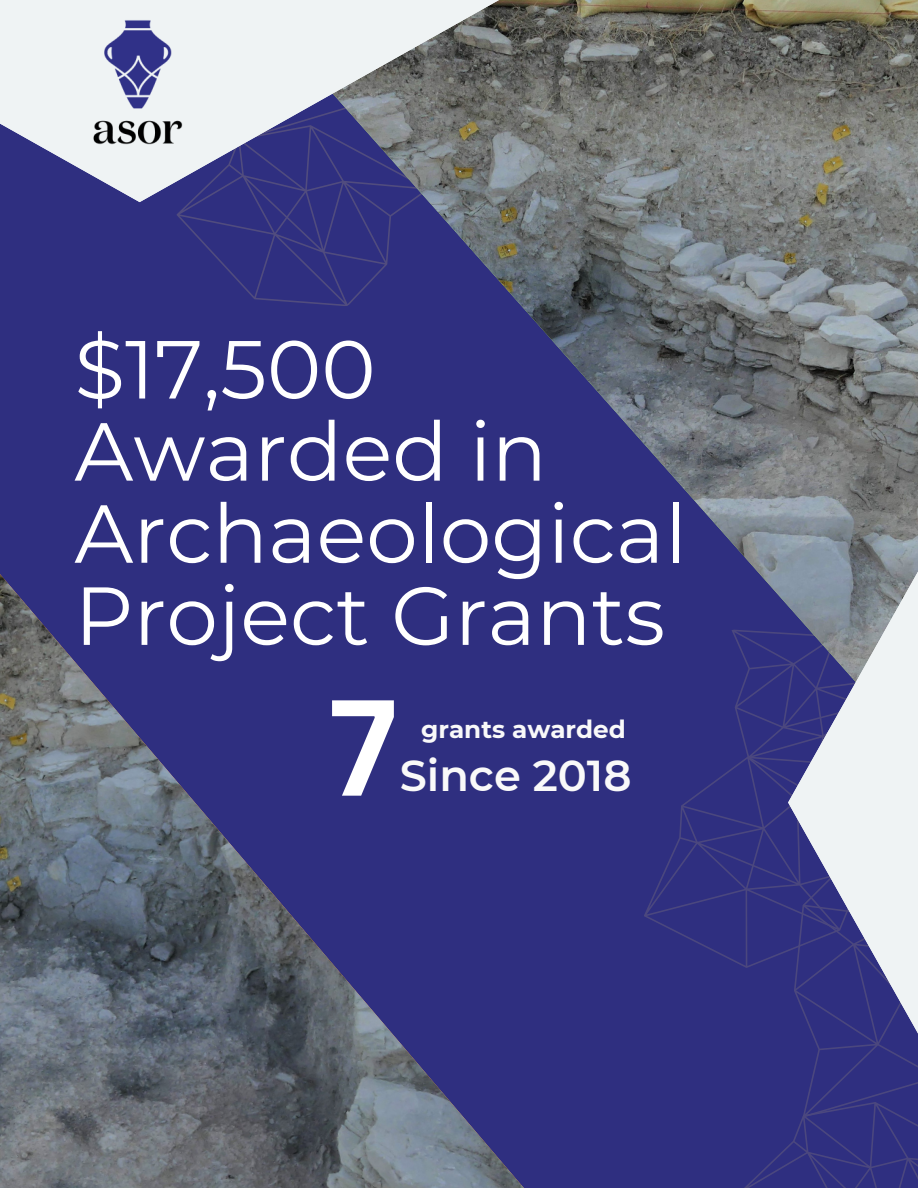
<style>
.page{position:relative;width:918px;height:1188px;background:#2f2f80}
.page>*{position:absolute;margin:0;border:0;box-sizing:border-box;transform-origin:0 0}
.t1{font:700 133.5px "Canva Sans";color:#fff}
.t2{font:82.2px/82.2px "Montserrat";color:#fff}
.t3{font:600 43.2px "Montserrat";color:#f9f9f9}
.t4{font:700 24.6px "Montserrat";color:#f9f9f9}
</style>
<div class="page">
<svg style="left:744px;top:1118px;width:174px;height:70px"></svg>
<svg style="left:644px;top:792px;width:144px;height:167px"></svg>
<svg style="left:729px;top:796px;width:189px;height:322px"></svg>
<img style="left:226px;top:0;width:692px;height:792px">
<svg style="left:0;top:0;width:545px;height:202px"></svg>
<svg style="left:788px;top:549px;width:130px;height:507px"></svg>
<img style="left:61px;top:7px;width:153px;height:162px">
<img style="left:0;top:553px;width:572px;height:635px">
<p class="t2" style="left:74px;top:328px;width:614px">$17,500<br>Awarded in<br>Archaeological<br>Project Grants</p>
<p class="t1" style="left:329px;top:653px;width:69px">7</p>
<p class="t4" style="left:421px;top:714px;width:206px">grants awarded</p>
<p class="t3" style="left:400px;top:750px;width:233px">Since 2018</p>
</div>
